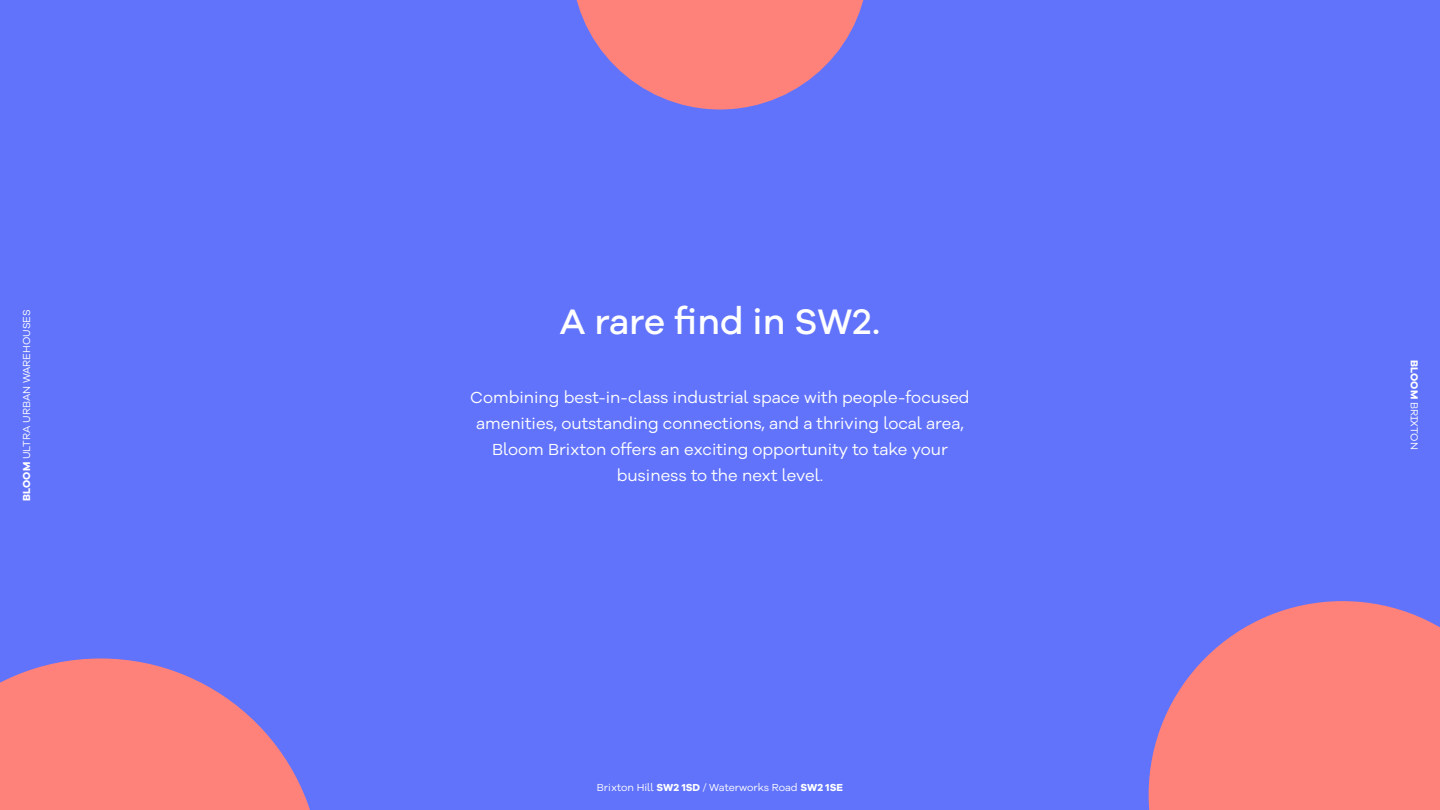
<style>
.page{position:relative;width:1440px;height:810px;background:#6173fa}
.page>*{position:absolute;margin:0;border:0;box-sizing:border-box;transform-origin:0 0}
.t1{font:500 36.53px "Galano Grotesque Alt";color:#fff}
.t2{font:16.5px/26.2px "Galano Grotesque Alt";color:#fff;text-align:center}
.t3{font:10.5px "Galano Grotesque Alt";color:#fff}
.s1{font-weight:700}
</style>
<div class="page">
<svg style="left:0;top:658px;width:310px;height:152px;fill:#ff827a"></svg>
<svg style="left:576px;top:0;width:288px;height:110px"></svg>
<svg style="left:1149px;top:601px;width:291px;height:209px;background:#e77f8c"></svg>
<p class="t3" style="left:20px;top:501px;width:193px;rotate:-90deg"><span class="s1">BLOOM</span> ULTRA URBAN WAREHOUSES</p>
<h1 class="t1" style="left:560px;top:298px;width:322px">A rare find in SW2.</h1>
<p class="t2" style="left:470px;top:383px;width:501px">Combining best-in-class industrial space with people-focused amenities, outstanding connections, and a thriving local area, Bloom Brixton offers an exciting opportunity to take your business to the next level.</p>
<p class="t3" style="left:597px;top:780px;width:248px">Brixton Hill <span class="s1">SW2 1SD</span> / Waterworks Road <span class="s1">SW2 1SE</span></p>
<p class="t3" style="left:1421px;top:360px;width:91px;rotate:90deg"><span class="s1">BLOOM</span> BRIXTON</p>
</div>
